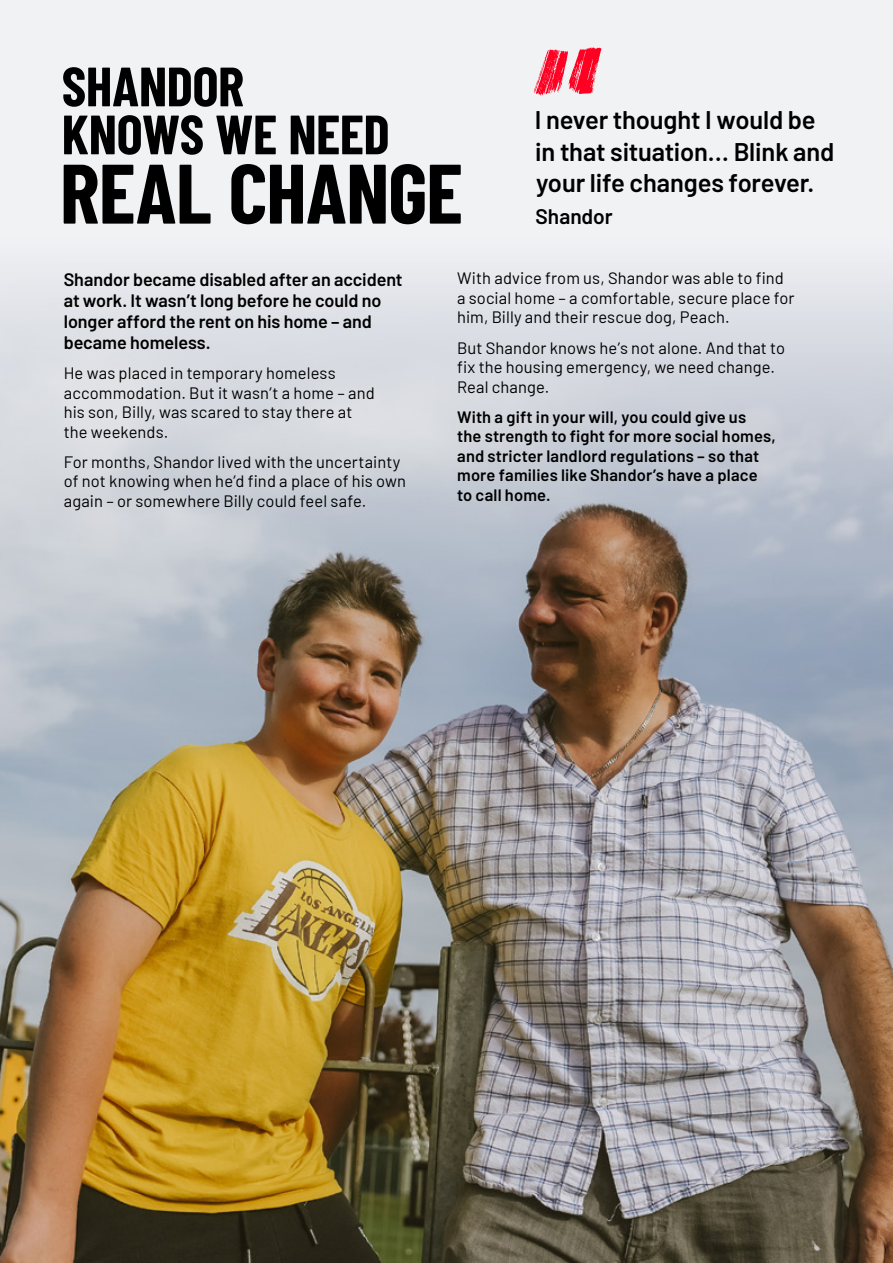
<style>
.page{position:relative;width:893px;height:1263px;background:#fff}
.page>*{position:absolute;margin:0;border:0;box-sizing:border-box;transform-origin:0 0}
.t1{font:197.7px "Shelter Activist";color:#f02}
.t2{font:700 84.15px "Barlow Condensed";letter-spacing:-.01em;color:#000}
.t3{font:700 55.2px/48px "Barlow Condensed";letter-spacing:-.01em;color:#000}
.t4{font:600 25.5px/31.5px "Barlow";letter-spacing:-.005em;color:#000}
.t5{font:600 21px "Barlow";letter-spacing:-.005em;color:#000}
.t6{font:600 18px/21px "Barlow";letter-spacing:-.005em;color:#000}
.t7{font:16.5px/19.5px "Barlow";letter-spacing:.005em;color:#000}
.t8{font:600 16.5px/19.5px "Barlow";letter-spacing:.01em;color:#000}
</style>
<div class="page">
<img style="left:0;top:0;width:893px;height:1263px">
<h3 class="t3" style="left:62px;top:59px;width:330px">SHANDOR<br>KNOWS WE NEED</h3>
<h2 class="t2" style="left:60px;top:134px;width:404px">REAL CHANGE</h2>
<h1 class="t1" style="left:530px;top:28px;width:75px">"</h1>
<h3 class="t4" style="left:535px;top:102px;width:301px">I never thought I would be in that situation… Blink and your life changes forever.</h3>
<p class="t5" style="left:536px;top:201px;width:79px">Shandor</p>
<p class="t6" style="left:64px;top:267px;width:340px">Shandor became disabled after an accident at work. It wasn’t long before he could no longer afford the rent on his home – and became homeless.</p>
<p class="t7" style="left:64px;top:362px;width:312px">He was placed in temporary homeless accommodation. But it wasn’t a home – and his son, Billy, was scared to stay there at the weekends.</p>
<p class="t7" style="left:64px;top:451px;width:344px">For months, Shandor lived with the uncertainty of not knowing when he’d find a place of his own again – or somewhere Billy could feel safe.</p>
<p class="t7" style="left:457px;top:267px;width:339px">With advice from us, Shandor was able to find a social home – a comfortable, secure place for him, Billy and their rescue dog, Peach.</p>
<p class="t7" style="left:457px;top:337px;width:329px">But Shandor knows he’s not alone. And that to fix the housing emergency, we need change.<br>Real change.</p>
<p class="t8" style="left:457px;top:406px;width:320px">With a gift in your will, you could give us<br>the strength to fight for more social homes, and stricter landlord regulations – so that more families like Shandor’s have a place to call home.</p>
</div>
